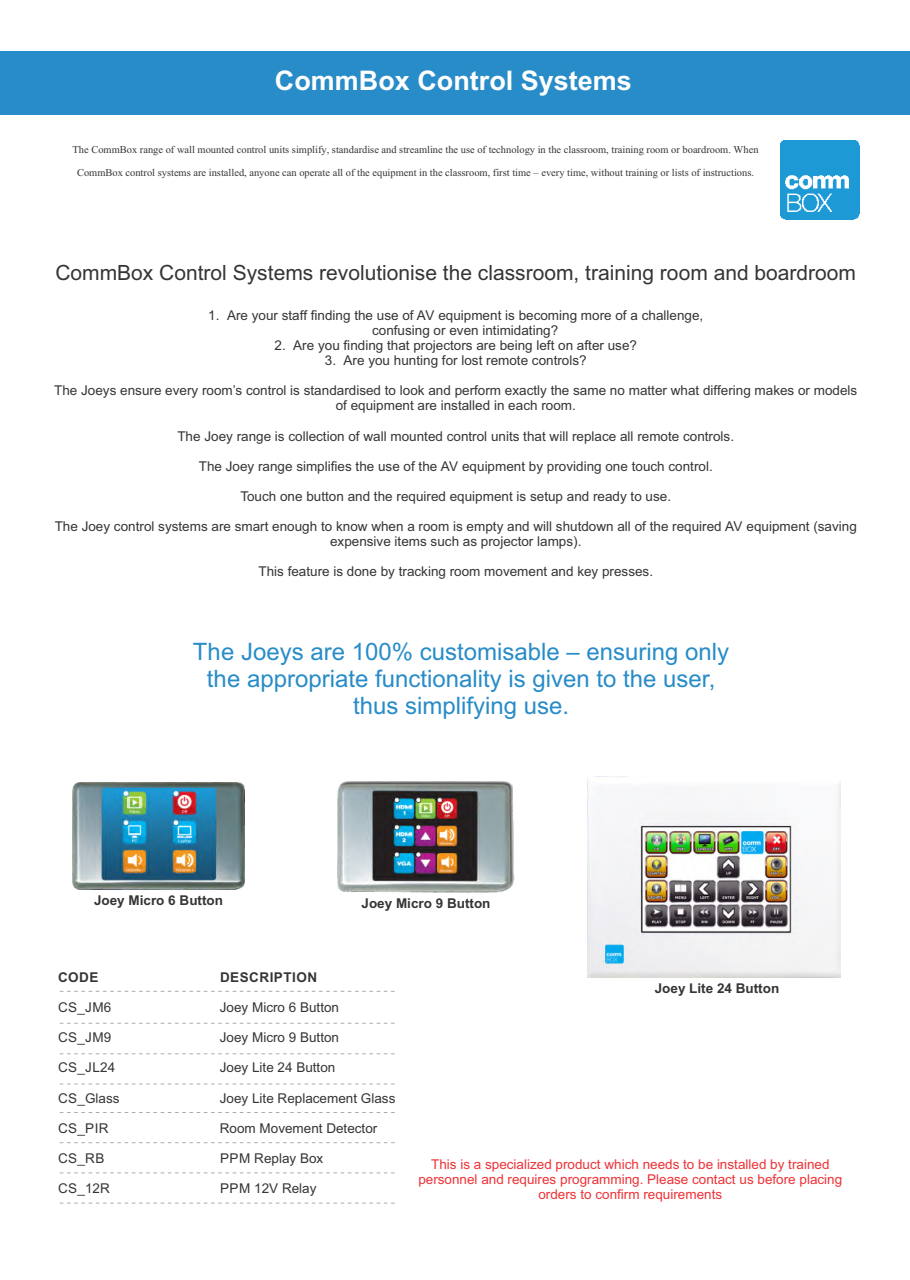
<style>
.page{position:relative;width:910px;height:1280px;background:#fff}
.page>*{position:absolute;margin:0;border:0;box-sizing:border-box;transform-origin:0 0}
.t1{font:700 27px "Arial";color:#fefefe}
.t2{font:24px/26.8px "Arial";color:#288cc8;text-align:center}
.t3{font:21px "Arial";color:#373435}
.t4{font:13.5px/15.1px "Arial";color:#373435;text-align:center}
.t5{font:13.5px/23.4px "Kokila";color:#373435;text-align:center}
.t6{font:13.5px/15.1px "Arial";color:#ed3237;text-align:center}
.t7{font:700 13.5px "Arial";color:#373435}
.t8{font:700 13.5px "Arial";letter-spacing:.035em;color:#373435}
</style>
<div class="page">
<svg style="left:60px;top:991px;width:335px;height:1px"></svg>
<svg style="left:60px;top:1023px;width:335px;height:1px"></svg>
<svg style="left:60px;top:1053px;width:335px;height:1px"></svg>
<svg style="left:60px;top:1084px;width:335px;height:1px"></svg>
<svg style="left:60px;top:1112px;width:335px;height:1px"></svg>
<svg style="left:60px;top:1142px;width:335px;height:1px"></svg>
<svg style="left:60px;top:1172px;width:335px;height:1px"></svg>
<div style="left:0;top:51px;width:910px;height:64px;background:#288cc8"></div>
<img style="left:72px;top:782px;width:173px;height:108px">
<img style="left:337px;top:781px;width:178px;height:112px">
<img style="left:587px;top:776px;width:254px;height:201px">
<img style="left:780px;top:141px;width:79px;height:78px">
<svg style="left:60px;top:1203px;width:335px;height:1px"></svg>
<h1 class="t1" style="left:275px;top:71px;width:359px">CommBox Control Systems</h1>
<p class="t5" style="left:73px;top:136px;width:687px">The CommBox range of wall mounted control units simplify, standardise and streamline the use of technology in the classroom, training room or boardroom. When<br>CommBox control systems are installed, anyone can operate all of the equipment in the classroom, first time – every time, without training or lists of instructions.</p>
<h3 class="t3" style="left:55px;top:264px;width:802px">CommBox Control Systems revolutionise the classroom, training room and boardroom</h3>
<p class="t4" style="left:372px;top:309px;width:333px;text-align:left;text-indent:-164px">1. Are your staff finding the use of AV equipment is becoming more of a challenge, confusing or even intimidating?</p>
<p class="t4" style="left:275px;top:339px;width:364px">2. Are you finding that projectors are being left on after use?</p>
<p class="t4" style="left:325px;top:354px;width:263px">3. Are you hunting for lost remote controls?</p>
<p class="t4" style="left:54px;top:384px;width:805px">The Joeys ensure every room’s control is standardised to look and perform exactly the same no matter what differing makes or models of equipment are installed in each room.</p>
<p class="t4" style="left:177px;top:429px;width:558px">The Joey range is collection of wall mounted control units that will replace all remote controls.</p>
<p class="t4" style="left:199px;top:460px;width:515px">The Joey range simplifies the use of the AV equipment by providing one touch control.</p>
<p class="t4" style="left:240px;top:490px;width:432px">Touch one button and the required equipment is setup and ready to use.</p>
<p class="t4" style="left:55px;top:520px;width:804px">The Joey control systems are smart enough to know when a room is empty and will shutdown all of the required AV equipment (saving expensive items such as projector lamps).</p>
<p class="t4" style="left:258px;top:565px;width:396px">This feature is done by tracking room movement and key presses.</p>
<h2 class="t2" style="left:193px;top:641px;width:538px">The Joeys are 100% customisable – ensuring only the appropriate functionality is given to the user, thus simplifying use.</h2>
<p class="t7" style="left:94px;top:895px;width:131px">Joey Micro 6 Button</p>
<p class="t7" style="left:362px;top:898px;width:131px">Joey Micro 9 Button</p>
<p class="t7" style="left:58px;top:972px;width:42px">CODE</p>
<p class="t8" style="left:220px;top:972px;width:99px">DESCRIPTION</p>
<p class="t4" style="left:58px;top:1001px;width:55px">CS_JM6</p>
<p class="t4" style="left:220px;top:1001px;width:121px">Joey Micro 6 Button</p>
<p class="t4" style="left:58px;top:1031px;width:55px">CS_JM9</p>
<p class="t4" style="left:220px;top:1031px;width:121px">Joey Micro 9 Button</p>
<p class="t4" style="left:58px;top:1061px;width:59px">CS_JL24</p>
<p class="t4" style="left:220px;top:1061px;width:117px">Joey Lite 24 Button</p>
<p class="t4" style="left:58px;top:1091px;width:63px">CS_Glass</p>
<p class="t4" style="left:220px;top:1091px;width:177px">Joey Lite Replacement Glass</p>
<p class="t4" style="left:58px;top:1121px;width:52px">CS_PIR</p>
<p class="t4" style="left:220px;top:1121px;width:159px">Room Movement Detector</p>
<p class="t4" style="left:58px;top:1152px;width:48px">CS_RB</p>
<p class="t4" style="left:220px;top:1152px;width:105px">PPM Replay Box</p>
<p class="t4" style="left:58px;top:1182px;width:53px">CS_12R</p>
<p class="t4" style="left:220px;top:1182px;width:98px">PPM 12V Relay</p>
<p class="t7" style="left:655px;top:983px;width:126px">Joey Lite 24 Button</p>
<p class="t6" style="left:418px;top:1158px;width:425px">This is a specialized product which needs to be installed by trained personnel and requires programming. Please contact us before placing orders to confirm requirements</p>
</div>
